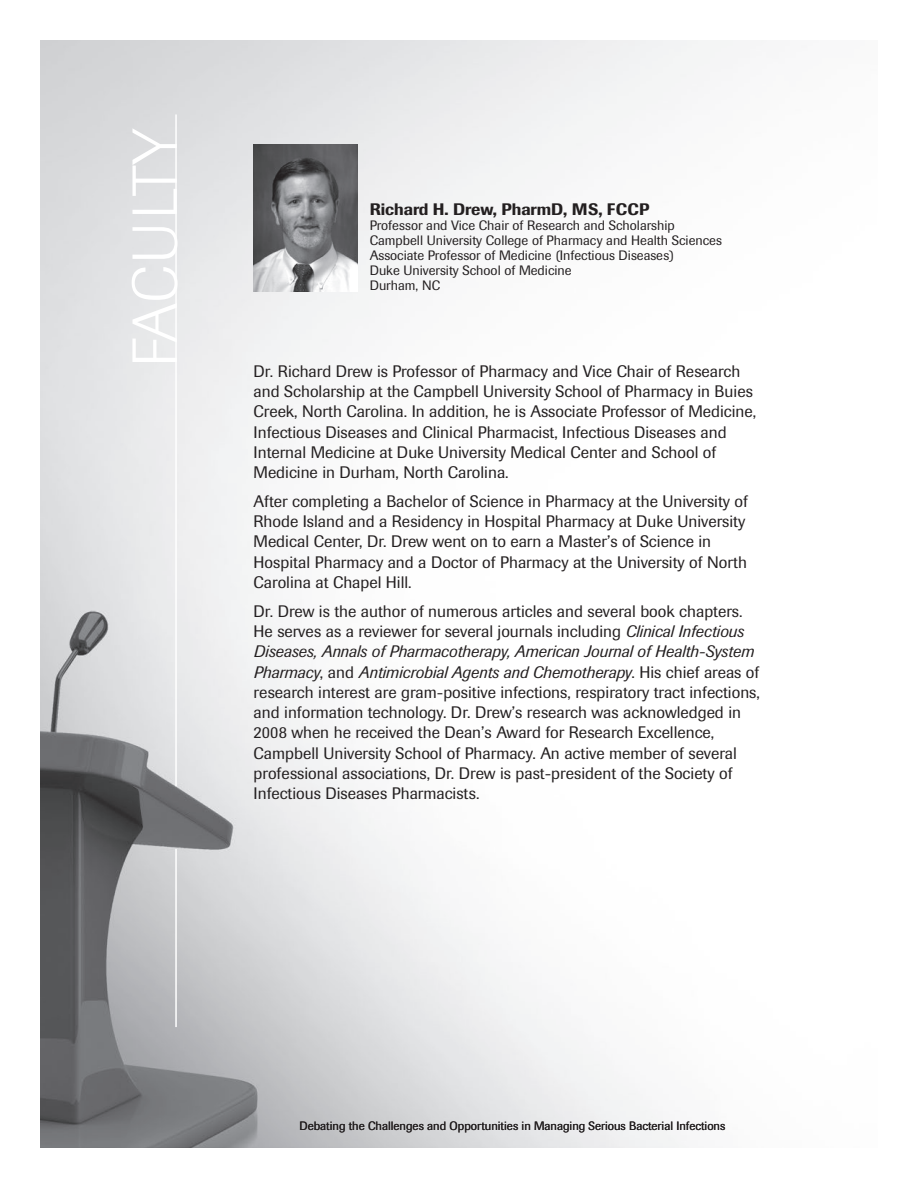
<style>
.page{position:relative;width:918px;height:1188px;background:#fff}
.page>*{position:absolute;margin:0;border:0;box-sizing:border-box;transform-origin:0 0}
.t1{font:300 62.85px "Imago";letter-spacing:.005em;color:#fff}
.t2{font:16.5px/20.2px "Imago";color:#231f20}
.t3{font:500 16.5px "Imago";color:#231f20}
.t4{font:13.5px/15px "Imago";color:#231f20}
.t5{font:12px "Imago";color:#231f20}
.s1{font-style:italic}
</style>
<div class="page">
<img style="left:40px;top:40px;width:724px;height:1107px">
<hr style="left:175px;top:114px;width:2px;height:672px;background:#fff">
<hr style="left:175px;top:849px;width:2px;height:178px;background:#fff">
<img style="left:253px;top:145px;width:105px;height:146px">
<h1 class="t1" style="left:120px;top:367px;width:241px;rotate:-90deg">FACULTY</h1>
<p class="t3" style="left:370px;top:199px;width:281px">Richard H. Drew, PharmD, MS, FCCP</p>
<p class="t4" style="left:370px;top:218px;width:354px">Professor and Vice Chair of Research and Scholarship Campbell University College of Pharmacy and Health Sciences Associate Professor of Medicine (Infectious Diseases)<br>Duke University School of Medicine<br>Durham, NC</p>
<p class="t2" style="left:254px;top:361px;width:504px">Dr. Richard Drew is Professor of Pharmacy and Vice Chair of Research and Scholarship at the Campbell University School of Pharmacy in Buies Creek, North Carolina. In addition, he is Associate Professor of Medicine, Infectious Diseases and Clinical Pharmacist, Infectious Diseases and Internal Medicine at Duke University Medical Center and School of Medicine in Durham, North Carolina.</p>
<p class="t2" style="left:254px;top:491px;width:496px">After completing a Bachelor of Science in Pharmacy at the University of Rhode Island and a Residency in Hospital Pharmacy at Duke University Medical Center, Dr. Drew went on to earn a Master’s of Science in Hospital Pharmacy and a Doctor of Pharmacy at the University of North Carolina at Chapel Hill.</p>
<p class="t2" style="left:254px;top:601px;width:508px">Dr. Drew is the author of numerous articles and several book chapters.<br>He serves as a reviewer for several journals including <span class="s1">Clinical Infectious Diseases, Annals of Pharmacotherapy, American Journal of Health-System Pharmacy</span>, and <span class="s1">Antimicrobial Agents and Chemotherapy</span>. His chief areas of research interest are gram-positive infections, respiratory tract infections, and information technology. Dr. Drew’s research was acknowledged in 2008 when he received the Dean’s Award for Research Excellence, Campbell University School of Pharmacy. An active member of several professional associations, Dr. Drew is past-president of the Society of Infectious Diseases Pharmacists.</p>
<p class="t5" style="left:300px;top:1119px;width:427px">Debating the Challenges and Opportunities in Managing Serious Bacterial Infections</p>
</div>
